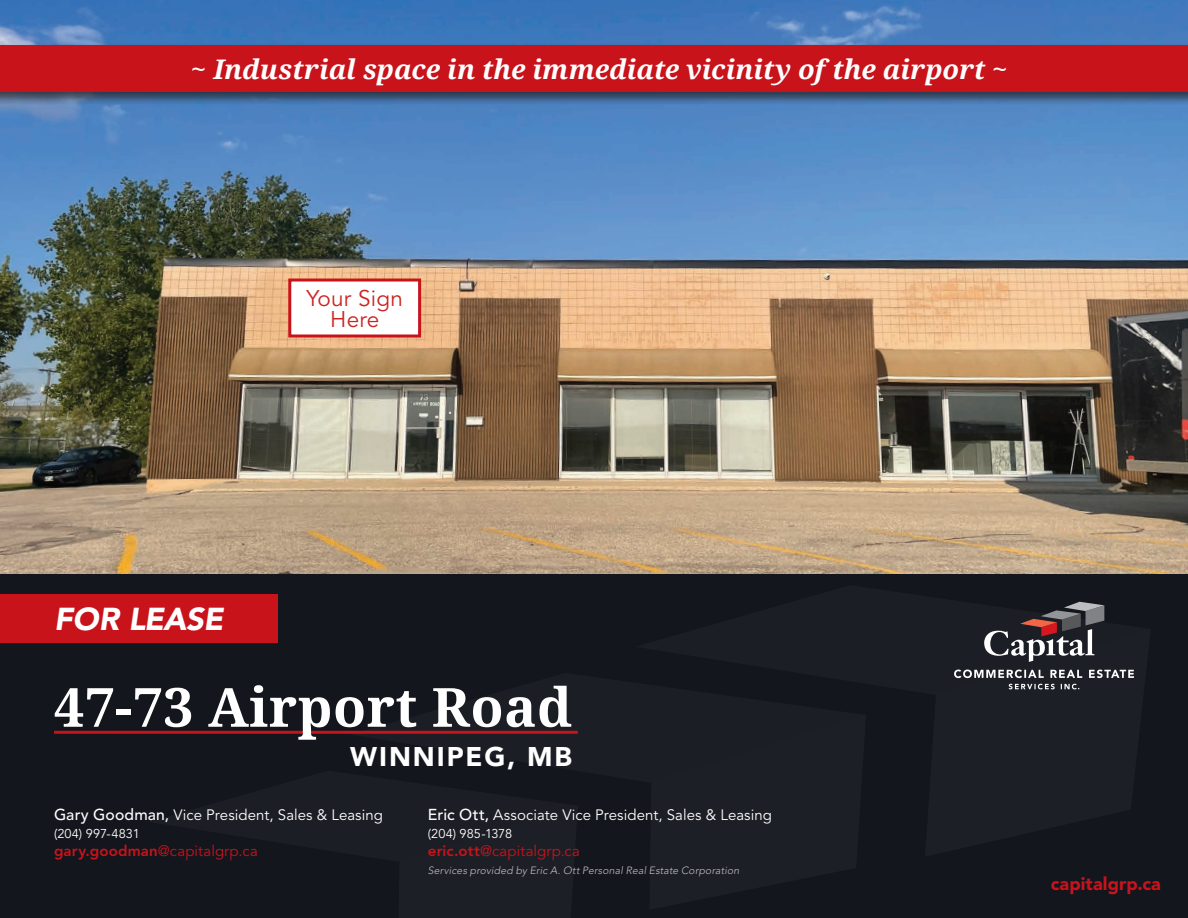
<style>
.page{position:relative;width:1188px;height:918px;background:#fff}
.page>*{position:absolute;margin:0;border:0;box-sizing:border-box;transform-origin:0 0}
.t1{font:700 54px "Droid Serif";letter-spacing:.01em;color:#fff}
.t2{font:italic 900 31.5px "Avenir LT Std";letter-spacing:-.015em;color:#fff}
.t3{font:italic 700 27px "Droid Serif";color:#fff}
.t4{font:900 27px "Avenir";letter-spacing:.07em;color:#fff}
.t5{font:22.5px/21px "Avenir LT Std";letter-spacing:.01em;color:#ca2521;text-align:center}
.t6{font:900 18px "Avenir LT Std";letter-spacing:.005em;color:#c8131b}
.t7{font:15px "Avenir LT Std";letter-spacing:.005em;color:#fff}
.t8{font:15px "Avenir LT Std";letter-spacing:.005em;color:#c8131b}
.t9{font:12.75px "Avenir LT Std";letter-spacing:.005em;color:#fff}
.t10{font:italic 300 10.5px "Avenir LT Std";letter-spacing:.015em;color:#c1c1c5}
.s1{font-weight:500;font-size:15.75px}
.s2{font-weight:800}
</style>
<div class="page">
<div style="left:0;top:573px;width:1188px;height:345px;background:#14161d"></div>
<div style="left:0;top:594px;width:278px;height:48px;background:#c8131b"></div>
<svg style="left:350px;top:730px;width:228px;height:1px"></svg>
<svg style="left:954px;top:602px;width:180px;height:87px"></svg>
<img style="left:0;top:0;width:1188px;height:573px">
<hr style="left:54px;top:731px;width:524px;height:3px;background:#c8131b">
<div style="left:0;top:43px;width:1188px;height:63px;background:#231f20;opacity:.75"></div>
<div style="left:0;top:46px;width:1188px;height:46px;background:#c8131b"></div>
<div style="left:288px;top:279px;width:133px;height:59px;background:#fff;border:3px solid #c8131b"></div>
<h3 class="t3" style="left:191px;top:51px;width:818px">~ Industrial space in the immediate vicinity of the airport ~</h3>
<h3 class="t5" style="left:307px;top:288px;width:98px">Your Sign<br>Here</h3>
<h2 class="t2" style="left:54px;top:600px;width:171px">FOR LEASE</h2>
<h1 class="t1" style="left:54px;top:670px;width:520px">47-73 Airport Road</h1>
<h3 class="t4" style="left:350px;top:733px;width:223px">WINNIPEG, MB</h3>
<p class="t7" style="left:54px;top:806px;width:331px"><span class="s1">Gary Goodman,</span> Vice President, Sales &amp; Leasing</p>
<p class="t9" style="left:54px;top:826px;width:87px">(204) 997-4831</p>
<p class="t8" style="left:54px;top:842px;width:205px"><span class="s2">gary.goodman</span>@capitalgrp.ca</p>
<p class="t7" style="left:428px;top:806px;width:346px"><span class="s1">Eric Ott,</span> Associate Vice President, Sales &amp; Leasing</p>
<p class="t9" style="left:428px;top:826px;width:86px">(204) 985-1378</p>
<p class="t8" style="left:428px;top:842px;width:154px"><span class="s2">eric.ott</span>@capitalgrp.ca</p>
<p class="t10" style="left:428px;top:864px;width:313px">Services provided by Eric A. Ott Personal Real Estate Corporation</p>
<p class="t6" style="left:1051px;top:873px;width:112px">capitalgrp.ca</p>
</div>
